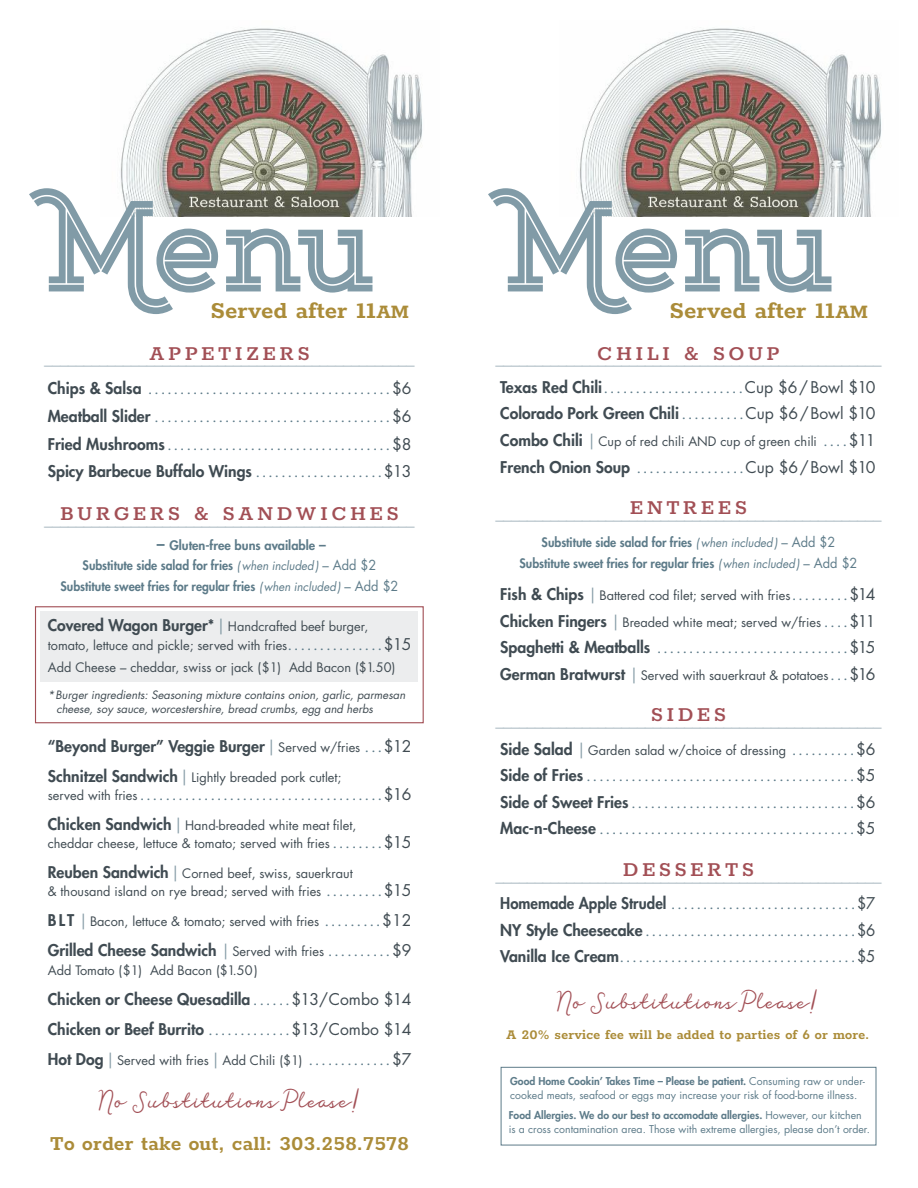
<style>
.page{position:relative;width:918px;height:1188px;background:#fff}
.page>*{position:absolute;margin:0;border:0;box-sizing:border-box;transform-origin:0 0}
.t1{font:28.5px "Mikaela";color:#a24f55}
.t2{font:700 25.8px "Rokkitt";letter-spacing:.01em;color:#ab8c39}
.t3{font:600 22.5px "Rokkitt";letter-spacing:.15em;color:#a24f55}
.t4{font:700 22.5px "Rokkitt";letter-spacing:.015em;color:#ab8c39}
.t5{font:500 18px "Futura Std";color:#becad0;scale:.95 1}
.t6{font:15.75px/26.5px "Futura Std";color:#5d7b89;text-align:justify}
.t7{font:800 15.75px/30px "Futura Std";color:#404b52}
.t8{font:700 15px "Rokkitt";letter-spacing:.015em;color:#ab8c39}
.t9{font:12.75px/18px "Futura Std";color:#404b52}
.t10{font:800 12.75px/20.5px "Futura Std";color:#5d7b89;text-align:center;scale:.95 1}
.t11{font:800 12.75px "Futura Std";color:#5d7b89}
.t12{font:italic 11.25px/14.4px "Futura Std";color:#404b52}
.t13{font:10.5px/14.1px "Futura Std";color:#5d7b89}
.s1{font-size:21.45px}
.s2{font-weight:800;color:#404b52}
.s3{color:#404b52}
.s4{font-size:15.75px}
.s5{font-size:13.5px}
.s6{font-weight:400;font-style:italic;font-size:12px}
.s7{font-weight:400;font-size:13.5px}
.s8{font-weight:800;font-size:15.75px}
.s9{font-size:15.75px;color:rgb(93 123 137/.75)}
.s10{font-size:15.75px;color:#5d7b89}
.s11{font-weight:400;color:rgb(93 123 137/.75)}
.s12{font-weight:400;font-size:12.75px}
.s13{font-weight:400;color:#5d7b89}
.s14{font-weight:400}
.s15{font-size:12.75px;color:#404b52}
.s16{font-weight:800}
</style>
<div class="page">
<div style="left:35px;top:606px;width:389px;height:117px;border:1px solid #a24f55"></div>
<img style="left:120px;top:28px;width:302px;height:188px">
<div style="left:40px;top:611px;width:378px;height:71px;background:#ecedee"></div>
<svg style="left:29px;top:188px;width:343px;height:126px"></svg>
<div style="left:501px;top:1067px;width:375px;height:78px;border:1px solid #5d7b89"></div>
<img style="left:579px;top:28px;width:302px;height:188px">
<svg style="left:488px;top:188px;width:343px;height:126px"></svg>
<h2 class="t2" style="left:211px;top:292px;width:200px">Served after 11<span class="s1">AM</span></h2>
<h3 class="t3" style="left:149px;top:337px;width:162px">APPETIZERS</h3>
<h3 class="t5" style="left:44px;top:357px;width:391px">–––––––––––––––––––––––––––––––––––––––––––––––</h3>
<p class="t6" style="left:48px;top:376px;width:365px;line-height:27.8px"><span class="s2">Chips &amp; Salsa</span> ......................................<span class="s3">$6<br></span><span class="s2">Meatball Slider</span> .....................................<span class="s3">$6<br></span><span class="s2">Fried Mushrooms</span>...................................<span class="s3">$8<br></span><span class="s2">Spicy Barbecue Buffalo Wings</span>....................<span class="s3">$13</span></p>
<h3 class="t3" style="left:60px;top:498px;width:340px">BURGERS &amp; SANDWICHES</h3>
<h3 class="t5" style="left:44px;top:517px;width:391px">–––––––––––––––––––––––––––––––––––––––––––––––</h3>
<p class="t11" style="left:157px;top:539px;width:170px"><span class="s4">–</span> Gluten-free buns available <span class="s5">–</span></p>
<p class="t10" style="left:83px;top:556px;width:311px">Substitute side salad for fries <span class="s6">(when included)</span> <span class="s7">– Add $2</span></p>
<p class="t10" style="left:61px;top:577px;width:357px">Substitute sweet fries for regular fries <span class="s6">(when included)</span> <span class="s7">– Add $2</span></p>
<p class="t9" style="left:48px;top:618px;width:365px;line-height:18.8px"><span class="s8">Covered Wagon Burger*</span> <span class="s9">|</span> Handcrafted beef burger, tomato, lettuce and pickle; served with fries<span class="s10">...............</span><span class="s4">$15</span></p>
<p class="t9" style="left:48px;top:660px;width:349px">Add Cheese – cheddar, swiss or jack ($1) Add Bacon ($1.50)</p>
<p class="t12" style="left:56px;top:689px;width:350px;text-indent:-9px">*Burger ingredients: Seasoning mixture contains onion, garlic, parmesan cheese, soy sauce, worcestershire, bread crumbs, egg and herbs</p>
<p class="t7" style="left:48px;top:732px;width:365px">“Beyond Burger” Veggie Burger <span class="s11">|</span> <span class="s12">Served w/fries</span> <span class="s13">...</span><span class="s14">$12</span></p>
<p class="t9" style="left:48px;top:769px;width:295px"><span class="s8">Schnitzel Sandwich</span> <span class="s9">|</span> Lightly breaded pork cutlet;</p>
<p class="t6" style="left:48px;top:782px;width:365px"><span class="s15">served with fries</span>......................................<span class="s3">$16</span></p>
<p class="t9" style="left:48px;top:817px;width:365px"><span class="s8">Chicken Sandwich</span> <span class="s9">|</span> Hand-breaded white meat filet,<br>cheddar cheese, lettuce &amp; tomato; served with fries <span class="s10">........</span><span class="s4">$15</span></p>
<p class="t9" style="left:48px;top:865px;width:365px"><span class="s8">Reuben Sandwich</span> <span class="s9">|</span> Corned beef, swiss, sauerkraut<br>&amp; thousand island on rye bread; served with fries <span class="s10">.........</span><span class="s4">$15</span></p>
<p class="t9" style="left:48px;top:913px;width:365px"><span class="s8">B L T</span> <span class="s9">|</span> Bacon, lettuce &amp; tomato; served with fries <span class="s10">.........</span><span class="s4">$12</span></p>
<p class="t7" style="left:48px;top:936px;width:365px">Grilled Cheese Sandwich <span class="s11">|</span> <span class="s12">Served with fries</span> <span class="s13">..........</span><span class="s14">$9</span></p>
<p class="t9" style="left:48px;top:963px;width:211px">Add Tomato ($1) Add Bacon ($1.50)</p>
<p class="t7" style="left:48px;top:986px;width:365px">Chicken or Cheese Quesadilla <span class="s13">......</span><span class="s14">$13/Combo $14<br></span>Chicken or Beef Burrito <span class="s13">.............</span><span class="s14">$13/Combo $14</span></p>
<p class="t9" style="left:48px;top:1053px;width:365px"><span class="s8">Hot Dog</span> <span class="s9">|</span> Served with fries <span class="s9">|</span> Add Chili ($1) <span class="s10">.............</span><span class="s4">$7</span></p>
<h1 class="t1" style="left:99px;top:1085px;width:264px">No Substitutions Please!</h1>
<h3 class="t4" style="left:50px;top:1127px;width:360px">To order take out, call: 303.258.7578</h3>
<h2 class="t2" style="left:670px;top:292px;width:200px">Served after 11<span class="s1">AM</span></h2>
<h3 class="t3" style="left:597px;top:337px;width:184px">CHILI &amp; SOUP</h3>
<h3 class="t5" style="left:495px;top:357px;width:408px">–––––––––––––––––––––––––––––––––––––––––––––––––</h3>
<p class="t7" style="left:500px;top:375px;width:377px;line-height:26.5px">Texas Red Chili<span class="s13">......................</span><span class="s14">Cup $6/Bowl $10<br></span>Colorado Pork Green Chili<span class="s13">..........</span><span class="s14">Cup $6/Bowl $10</span></p>
<p class="t9" style="left:500px;top:433px;width:377px"><span class="s8">Combo Chili</span> <span class="s9">|</span> Cup of red chili AND cup of green chili <span class="s10">....</span><span class="s4">$11</span></p>
<p class="t6" style="left:500px;top:455px;width:377px"><span class="s2">French Onion Soup</span> .................<span class="s3">Cup $6/Bowl $10</span></p>
<h3 class="t3" style="left:630px;top:492px;width:119px">ENTREES</h3>
<h3 class="t5" style="left:495px;top:511px;width:408px">–––––––––––––––––––––––––––––––––––––––––––––––––</h3>
<p class="t10" style="left:520px;top:533px;width:357px">Substitute side salad for fries <span class="s6">(when included)</span> <span class="s7">– Add $2<br></span>Substitute sweet fries for regular fries <span class="s6">(when included)</span> <span class="s7">– Add $2</span></p>
<p class="t9" style="left:500px;top:583px;width:377px;line-height:26.5px"><span class="s8">Fish &amp; Chips</span> <span class="s9">|</span> Battered cod filet; served with fries<span class="s10">.........</span><span class="s4">$14<br></span><span class="s8">Chicken Fingers</span> <span class="s9">|</span> Breaded white meat; served w/fries <span class="s10">....</span><span class="s4">$11</span></p>
<p class="t6" style="left:500px;top:635px;width:377px"><span class="s2">Spaghetti &amp; Meatballs</span> ..............................<span class="s3">$15</span></p>
<p class="t9" style="left:500px;top:667px;width:377px"><span class="s8">German Bratwurst</span> <span class="s9">|</span> Served with sauerkraut &amp; potatoes<span class="s10">...</span><span class="s4">$16</span></p>
<h3 class="t3" style="left:651px;top:699px;width:77px">SIDES</h3>
<h3 class="t5" style="left:495px;top:718px;width:408px">–––––––––––––––––––––––––––––––––––––––––––––––––</h3>
<p class="t9" style="left:500px;top:742px;width:377px"><span class="s8">Side Salad</span> <span class="s9">|</span> Garden salad w/choice of dressing <span class="s10">..........</span><span class="s4">$6</span></p>
<p class="t6" style="left:500px;top:763px;width:377px"><span class="s2">Side of Fries</span>..........................................<span class="s3">$5<br></span><span class="s2">Side of Sweet Fries</span>...................................<span class="s3">$6<br></span><span class="s2">Mac-n-Cheese</span>........................................<span class="s3">$5</span></p>
<h3 class="t3" style="left:623px;top:853px;width:133px">DESSERTS</h3>
<h3 class="t5" style="left:495px;top:873px;width:408px">–––––––––––––––––––––––––––––––––––––––––––––––––</h3>
<p class="t6" style="left:500px;top:891px;width:377px"><span class="s2">Homemade Apple Strudel</span> .............................<span class="s3">$7<br></span><span class="s2">NY Style Cheesecake</span>.................................<span class="s3">$6<br></span><span class="s2">Vanilla Ice Cream</span>.....................................<span class="s3">$5</span></p>
<h1 class="t1" style="left:557px;top:985px;width:264px">No Substitutions Please!</h1>
<p class="t8" style="left:506px;top:1023px;width:365px">A 20% service fee will be added to parties of 6 or more.</p>
<p class="t13" style="left:510px;top:1075px;width:356px"><span class="s16">Good Home Cookin’ Takes Time – Please be patient.</span> Consuming raw or under&shy;cooked meats, seafood or eggs may increase your risk of food-borne illness.</p>
<p class="t13" style="left:509px;top:1109px;width:363px"><span class="s16">Food Allergies. We do our best to accomodate allergies.</span> However, our kitchen is a cross contamination area. Those with extreme allergies, please don’t order.</p>
</div>
